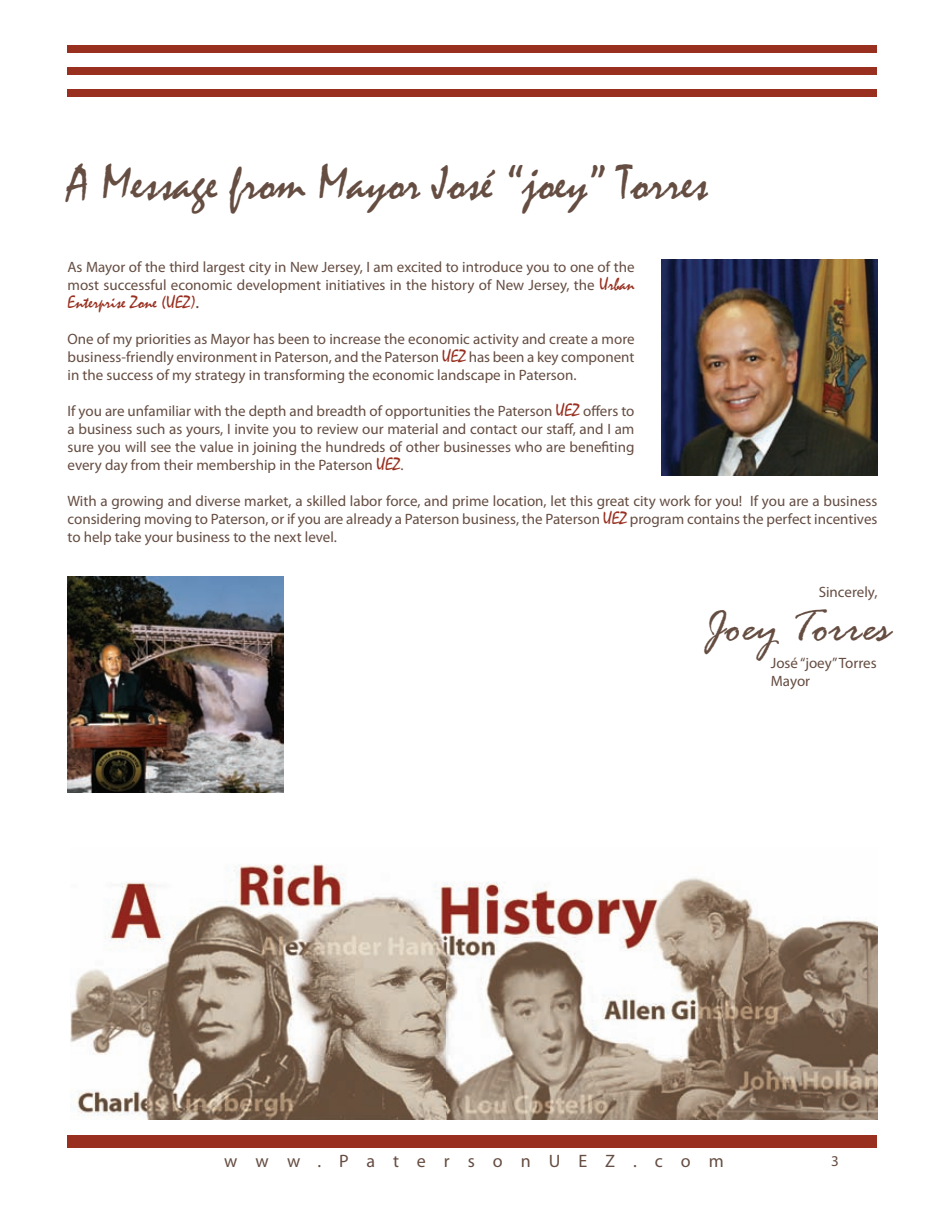
<style>
.page{position:relative;width:945px;height:1215px;background:#fff}
.page>*{position:absolute;margin:0;border:0;box-sizing:border-box;transform-origin:0 0}
.t1{font:49.5px "Mistral";color:#654d42}
.t2{font:italic 46.5px "Rage";color:#654d42}
.t3{font:18px "Mistral";color:#982f1f}
.t4{font:18px "Myriad Pro";letter-spacing:1em;color:#654d42}
.t5{font:15px/18px "Myriad Pro";color:#654d42;text-align:justify}
.s1{font-family:"Mistral";font-size:18px;color:#982f1f}
.s2{font-family:"Myriad Pro";color:#654d42}
</style>
<div class="page">
<div style="left:68px;top:1135px;width:810px;height:13px;background:#982f1f"></div>
<div style="left:68px;top:89px;width:810px;height:7px;background:#982f1f"></div>
<div style="left:68px;top:67px;width:810px;height:7px;background:#982f1f"></div>
<div style="left:68px;top:45px;width:810px;height:8px;background:#982f1f"></div>
<img style="left:662px;top:259px;width:216px;height:216px">
<img style="left:68px;top:577px;width:216px;height:216px">
<img style="left:70px;top:864px;width:808px;height:256px">
<h1 class="t1" style="left:68px;top:162px;width:642px">A Message from Mayor José “joey” Torres</h1>
<p class="t5" style="left:68px;top:259px;width:569px">As Mayor of the third largest city in New Jersey, I am excited to introduce you to one of the most successful economic development initiatives in the history of New Jersey, the <span class="s1">Urban</span></p>
<p class="t3" style="left:68px;top:295px;width:133px">Enterprise Zone (UEZ)<span class="s2">.</span></p>
<p class="t5" style="left:68px;top:331px;width:569px">One of my priorities as Mayor has been to increase the economic activity and create a more business-friendly environment in Paterson, and the Paterson <span class="s1">UEZ</span> has been a key component in the success of my strategy in transforming the economic landscape in Paterson.</p>
<p class="t5" style="left:67px;top:403px;width:569px">If you are unfamiliar with the depth and breadth of opportunities the Paterson <span class="s1">UEZ</span> offers to a business such as yours, I invite you to review our material and contact our staff, and I am sure you will see the value in joining the hundreds of other businesses who are benefiting every day from their membership in the Paterson <span class="s1">UEZ</span>.</p>
<p class="t5" style="left:67px;top:493px;width:812px">With a growing and diverse market, a skilled labor force, and prime location, let this great city work for you! If you are a business considering moving to Paterson, or if you are already a Paterson business, the Paterson <span class="s1">UEZ</span> program contains the perfect incentives to help take your business to the next level.</p>
<p class="t5" style="left:819px;top:584px;width:60px">Sincerely,</p>
<h2 class="t2" style="left:703px;top:603px;width:189px">Joey Torres</h2>
<p class="t5" style="left:771px;top:655px;width:107px">José “joey” Torres<br>Mayor</p>
<p class="t4" style="left:224px;top:1154px;width:501px">www.PatersonUEZ.com</p>
<p class="t5" style="left:831px;top:1153px;width:9px">3</p>
</div>
